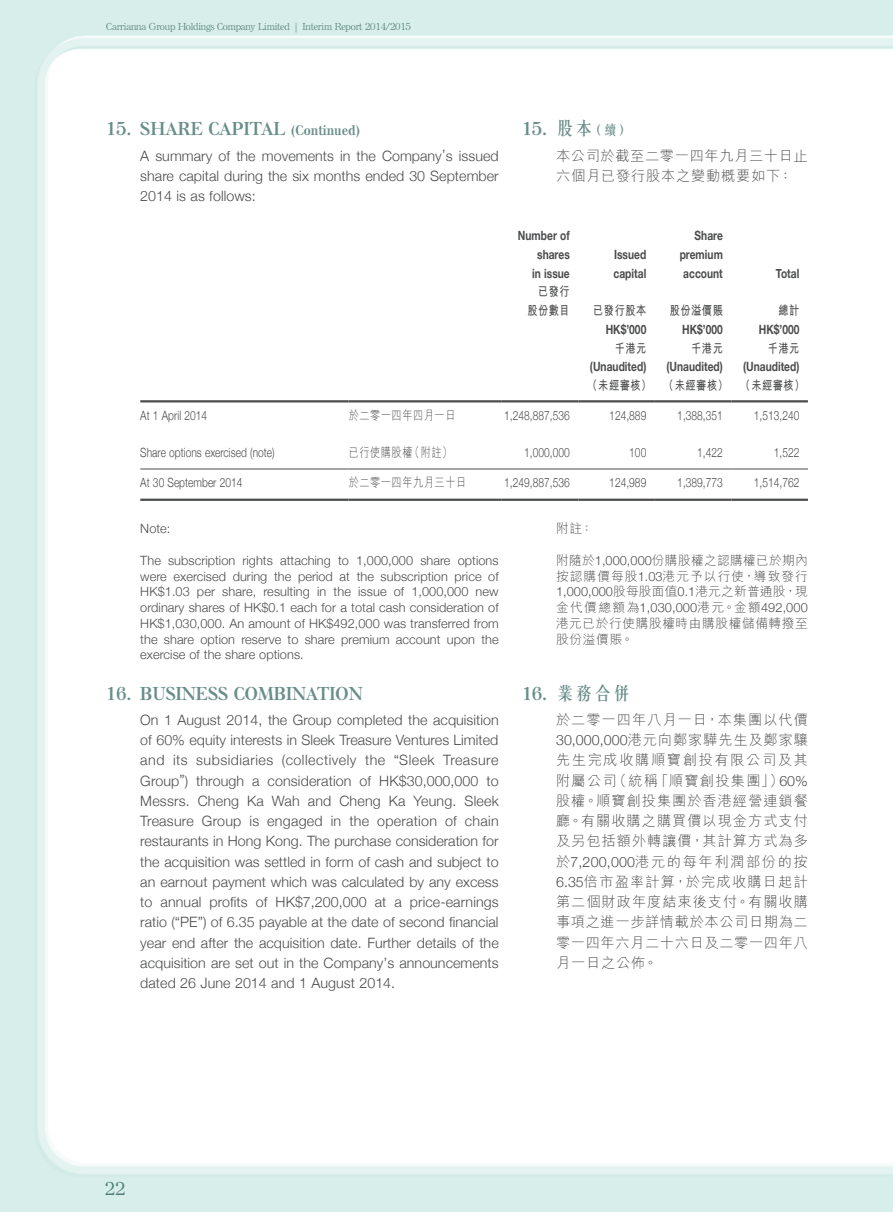
<style>
.page{position:relative;width:893px;height:1212px;background:#fff}
.page>*{position:absolute;margin:0;border:0;box-sizing:border-box;transform-origin:0 0}
.Heading_2{font:700 18px "Else NPL Std";letter-spacing:.005em;color:#688e8a}
.C_Heading_2{font:700 18px "Else NPL Std";color:#688e8a}
.C_Heading_2-2{font:500 18px "C Song 3 HK";color:#688e8a}
.t1{font:500 18px "Else NPL Std";color:#527d78}
.Body_Text{font:300 14.25px/20.2px "Helvetica Neue";letter-spacing:.005em;color:#4b4c4d;text-align:justify}
.C_Body_Text{font:300 14.25px/20.2px "M Hei HK";letter-spacing:.04em;color:#4b4c4d}
.Notes{font:300 12.75px/15.8px "Helvetica Neue";letter-spacing:.005em;color:#4b4c4d;text-align:justify}
.Body_Text-2{font:300 12.75px "Helvetica Neue";letter-spacing:.005em;color:#4b4c4d;scale:.8 1}
.C_Notes{font:300 12.75px/15.8px "M Hei HK";letter-spacing:.04em;color:#4b4c4d;text-align:justify}
.Body_Text-3{font:700 12.75px "Helvetica Neue";letter-spacing:.005em;color:#4b4c4d;scale:.8 1}
.Body_Text-4{font:700 12.75px "M Hei HK";letter-spacing:.055em;color:#4b4c4d;scale:.8 1}
.Body_Text-5{font:300 12.75px "M Hei HK";letter-spacing:.055em;color:#4b4c4d;scale:.8 1}
.t2{font:300 9.75px "Else NPL Std";letter-spacing:-.02em;color:#527d78}
.s1{font-size:13.5px}
.s2{font-family:"C Song 3 HK";font-weight:500}
.s3{font-family:"C Song 3 HK";font-weight:500;font-size:13.5px}
.s4{font-family:"Helvetica Neue"}
.s5{font-family:"Else NPL Std";font-weight:700}
</style>
<div class="page">
<img style="left:0;top:0;width:893px;height:1212px">
<hr style="left:140px;top:400px;width:209px;height:2px;background:#4b4c4d">
<hr style="left:349px;top:400px;width:153px;height:2px;background:#4b4c4d">
<hr style="left:502px;top:400px;width:76px;height:2px;background:#4b4c4d">
<hr style="left:578px;top:400px;width:77px;height:2px;background:#4b4c4d">
<hr style="left:655px;top:400px;width:76px;height:2px;background:#4b4c4d">
<hr style="left:731px;top:400px;width:77px;height:2px;background:#4b4c4d">
<hr style="left:140px;top:469px;width:209px;height:1px;background:#4b4c4d">
<hr style="left:349px;top:469px;width:153px;height:1px;background:#4b4c4d">
<hr style="left:502px;top:469px;width:76px;height:1px;background:#4b4c4d">
<hr style="left:578px;top:469px;width:77px;height:1px;background:#4b4c4d">
<hr style="left:655px;top:469px;width:76px;height:1px;background:#4b4c4d">
<hr style="left:731px;top:469px;width:77px;height:1px;background:#4b4c4d">
<hr style="left:140px;top:499px;width:209px;height:2px;background:#4b4c4d">
<hr style="left:349px;top:499px;width:153px;height:2px;background:#4b4c4d">
<hr style="left:502px;top:499px;width:76px;height:2px;background:#4b4c4d">
<hr style="left:578px;top:499px;width:77px;height:2px;background:#4b4c4d">
<hr style="left:655px;top:499px;width:76px;height:2px;background:#4b4c4d">
<hr style="left:731px;top:499px;width:77px;height:2px;background:#4b4c4d">
<p class="t2" style="left:106px;top:21px;width:306px">Carrianna Group Holdings Company Limited | Interim Report 2014/2015</p>
<p class="Heading_2" style="left:106px;top:118px;width:255px">15. SHARE CAPITAL <span class="s1">(Continued)</span></p>
<p class="Body_Text" style="left:140px;top:145px;width:360px">A summary of the movements in the Company’s issued share capital during the six months ended 30 September 2014 is as follows:</p>
<p class="C_Heading_2" style="left:522px;top:118px;width:111px">15. <span class="s2">股本</span><span class="s3">（續）</span></p>
<p class="C_Body_Text" style="left:556px;top:145px;width:253px">本公司於截至二零一四年九月三十日止六個月已發行股本之變動概要如下：</p>
<p class="Body_Text-3" style="left:518px;top:228px;width:66px">Number of</p>
<p class="Body_Text-3" style="left:537px;top:246px;width:42px">shares</p>
<p class="Body_Text-3" style="left:532px;top:265px;width:48px">in issue</p>
<p class="Body_Text-3" style="left:614px;top:246px;width:42px">Issued</p>
<p class="Body_Text-3" style="left:613px;top:265px;width:43px">capital</p>
<p class="Body_Text-3" style="left:695px;top:228px;width:37px">Share</p>
<p class="Body_Text-3" style="left:680px;top:246px;width:56px">premium</p>
<p class="Body_Text-3" style="left:683px;top:265px;width:51px">account</p>
<p class="Body_Text-3" style="left:776px;top:265px;width:31px">Total</p>
<p class="Body_Text-4" style="left:538px;top:282px;width:41px">已發行</p>
<p class="Body_Text-4" style="left:527px;top:301px;width:55px">股份數目</p>
<p class="Body_Text-4" style="left:593px;top:301px;width:68px">已發行股本</p>
<p class="Body_Text-4" style="left:670px;top:301px;width:68px">股份溢價賬</p>
<p class="Body_Text-4" style="left:778px;top:301px;width:28px">總計</p>
<p class="Body_Text-3" style="left:606px;top:321px;width:52px">HK$’000</p>
<p class="Body_Text-3" style="left:682px;top:321px;width:52px">HK$’000</p>
<p class="Body_Text-3" style="left:759px;top:321px;width:52px">HK$’000</p>
<p class="Body_Text-4" style="left:615px;top:339px;width:41px">千港元</p>
<p class="Body_Text-4" style="left:691px;top:339px;width:41px">千港元</p>
<p class="Body_Text-4" style="left:768px;top:339px;width:41px">千港元</p>
<p class="Body_Text-3" style="left:590px;top:359px;width:72px">(Unaudited)</p>
<p class="Body_Text-3" style="left:666px;top:359px;width:72px">(Unaudited)</p>
<p class="Body_Text-3" style="left:743px;top:359px;width:72px">(Unaudited)</p>
<p class="Body_Text-4" style="left:587px;top:376px;width:82px">（未經審核）</p>
<p class="Body_Text-4" style="left:664px;top:376px;width:82px">（未經審核）</p>
<p class="Body_Text-4" style="left:740px;top:376px;width:82px">（未經審核）</p>
<p class="Body_Text-2" style="left:140px;top:407px;width:85px">At 1 April 2014</p>
<p class="Body_Text-5" style="left:349px;top:408px;width:135px">於二零一四年四月一日</p>
<p class="Body_Text-2" style="left:504px;top:407px;width:83px">1,248,887,536</p>
<p class="Body_Text-2" style="left:609px;top:407px;width:48px">124,889</p>
<p class="Body_Text-2" style="left:677px;top:407px;width:59px">1,388,351</p>
<p class="Body_Text-2" style="left:754px;top:407px;width:59px">1,513,240</p>
<p class="Body_Text-2" style="left:140px;top:445px;width:169px">Share options exercised (note)</p>
<p class="Body_Text-5" style="left:349px;top:446px;width:131px">已行使購股權（附註）</p>
<p class="Body_Text-2" style="left:524px;top:445px;width:59px">1,000,000</p>
<p class="Body_Text-2" style="left:629px;top:445px;width:23px">100</p>
<p class="Body_Text-2" style="left:697px;top:445px;width:34px">1,422</p>
<p class="Body_Text-2" style="left:774px;top:445px;width:34px">1,522</p>
<p class="Body_Text-2" style="left:140px;top:474px;width:129px">At 30 September 2014</p>
<p class="Body_Text-5" style="left:349px;top:475px;width:149px">於二零一四年九月三十日</p>
<p class="Body_Text-2" style="left:504px;top:474px;width:83px">1,249,887,536</p>
<p class="Body_Text-2" style="left:609px;top:474px;width:48px">124,989</p>
<p class="Body_Text-2" style="left:677px;top:474px;width:59px">1,389,773</p>
<p class="Body_Text-2" style="left:754px;top:474px;width:59px">1,514,762</p>
<p class="Notes" style="left:140px;top:521px;width:32px">Note:</p>
<p class="Notes" style="left:140px;top:552px;width:360px">The subscription rights attaching to 1,000,000 share options were exercised during the period at the subscription price of HK$1.03 per share, resulting in the issue of 1,000,000 new ordinary shares of HK$0.1 each for a total cash consideration of HK$1,030,000. An amount of HK$492,000 was transferred from the share option reserve to share premium account upon the exercise of the share options.</p>
<p class="Heading_2" style="left:106px;top:682px;width:258px">16. BUSINESS COMBINATION</p>
<p class="Body_Text" style="left:140px;top:709px;width:360px">On 1 August 2014, the Group completed the acquisition of 60% equity interests in Sleek Treasure Ventures Limited and its subsidiaries (collectively the “Sleek Treasure Group”) through a consideration of HK$30,000,000 to Messrs. Cheng Ka Wah and Cheng Ka Yeung. Sleek Treasure Group is engaged in the operation of chain restaurants in Hong Kong. The purchase consideration for the acquisition was settled in form of cash and subject to an earnout payment which was calculated by any excess to annual profits of HK$7,200,000 at a price-earnings ratio (“PE”) of 6.35 payable at the date of second financial year end after the acquisition date. Further details of the acquisition are set out in the Company’s announcements dated 26 June 2014 and 1 August 2014.</p>
<p class="C_Notes" style="left:556px;top:520px;width:39px">附註：</p>
<p class="C_Notes" style="left:556px;top:552px;width:253px">附隨於<span class="s4">1,000,000</span>份購股權之認購權已於期內按認購價每股<span class="s4">1.03</span>港元予以行使，導致發行<span class="s4">1,000,000</span>股每股面值<span class="s4">0.1</span>港元之新普通股，現金代價總額為<span class="s4">1,030,000</span>港元。金額<span class="s4">492,000</span>港元已於行使購股權時由購股權儲備轉撥至股份溢價賬。</p>
<p class="C_Heading_2-2" style="left:522px;top:684px;width:110px"><span class="s5">16.</span> 業務合併</p>
<p class="C_Body_Text" style="left:556px;top:709px;width:253px;text-align:justify">於二零一四年八月一日，本集團以代價<span class="s4">30,000,000</span>港元向鄭家驊先生及鄭家驤先生完成收購順寶創投有限公司及其附屬公司（統稱「順寶創投集團」）<span class="s4">60%</span>股權。順寶創投集團於香港經營連鎖餐廳。有關收購之購買價以現金方式支付及另包括額外轉讓價，其計算方式為多於<span class="s4">7,200,000</span>港元的每年利潤部份的按<span class="s4">6.35</span>倍市盈率計算，於完成收購日起計第二個財政年度結束後支付。有關收購事項之進一步詳情載於本公司日期為二零一四年六月二十六日及二零一四年八月一日之公佈。</p>
<p class="t1" style="left:105px;top:1178px;width:22px">22</p>
</div>
